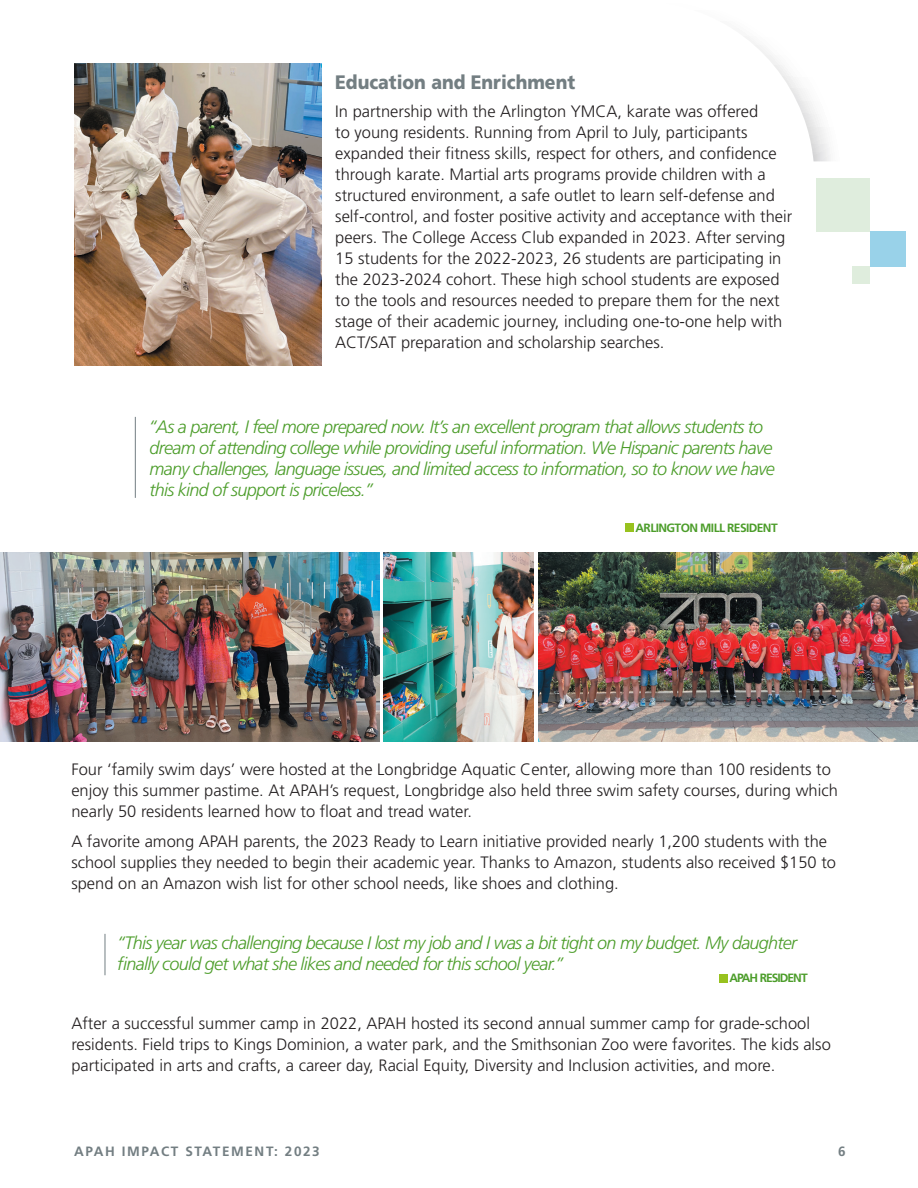
<style>
.page{position:relative;width:918px;height:1188px;background:#fff}
.page>*{position:absolute;margin:0;border:0;box-sizing:border-box;transform-origin:0 0}
.H3-gray{font:900 19.5px "Frutiger LT Std";color:#737e82;scale:.9 1}
.t1{font:italic 300 18px/21px "Frutiger LT Std";letter-spacing:-.04em;color:#4c9d2a}
.body_copy{font:300 16.5px/21px "Frutiger LT Std";color:#231f20}
.t2{font:700 13.5px "Frutiger LT Std";letter-spacing:.12em;color:#737e82}
.quotee{font:700 12px "Frutiger LT Std";letter-spacing:-.05em;color:#4c9d2a}
.quotee-2{font:700 12px "Frutiger LT Std";letter-spacing:-.08em;color:#4c9d2a}
</style>
<div class="page">
<svg style="left:744px;top:36px;width:86px;height:125px"></svg>
<div style="left:870px;top:231px;width:35px;height:35px;background:#99d2e9"></div>
<div style="left:852px;top:266px;width:18px;height:18px;background:#dfeddd"></div>
<div style="left:816px;top:178px;width:53px;height:54px;background:#dfeddd"></div>
<img style="left:74px;top:64px;width:248px;height:301px">
<hr style="left:135px;top:417px;width:1px;height:81px;background:#737e82">
<div style="left:625px;top:524px;width:8px;height:8px;background:#98c21f"></div>
<img style="left:384px;top:553px;width:150px;height:189px">
<img style="left:0;top:553px;width:380px;height:189px">
<div style="left:720px;top:974px;width:8px;height:8px;background:#98c21f"></div>
<hr style="left:105px;top:934px;width:1px;height:41px;background:#737e82">
<img style="left:538px;top:553px;width:380px;height:189px">
<p class="H3-gray" style="left:335px;top:70px;width:268px">Education and Enrichment</p>
<p class="body_copy" style="left:335px;top:101px;width:459px">In partnership with the Arlington YMCA, karate was offered<br>to young residents. Running from April to July, participants expanded their fitness skills, respect for others, and confidence through karate. Martial arts programs provide children with a structured environment, a safe outlet to learn self-defense and self-control, and foster positive activity and acceptance with their peers. The College Access Club expanded in 2023. After serving 15 students for the 2022-2023, 26 students are participating in the 2023-2024 cohort. These high school students are exposed to the tools and resources needed to prepare them for the next stage of their academic journey, including one-to-one help with ACT/SAT preparation and scholarship searches.</p>
<p class="t1" style="left:149px;top:416px;width:627px">“As a parent, I feel more prepared now. It’s an excellent program that allows students to dream of attending college while providing useful information. We Hispanic parents have many challenges, language issues, and limited access to information, so to know we have this kind of support is priceless.”</p>
<p class="quotee" style="left:636px;top:520px;width:144px">ARLINGTON MILL RESIDENT</p>
<p class="body_copy" style="left:71px;top:759px;width:768px">Four ‘family swim days’ were hosted at the Longbridge Aquatic Center, allowing more than 100 residents to enjoy this summer pastime. At APAH’s request, Longbridge also held three swim safety courses, during which nearly 50 residents learned how to float and tread water.</p>
<p class="body_copy" style="left:71px;top:831px;width:766px">A favorite among APAH parents, the 2023 Ready to Learn initiative provided nearly 1,200 students with the school supplies they needed to begin their academic year. Thanks to Amazon, students also received $150 to spend on an Amazon wish list for other school needs, like shoes and clothing.</p>
<p class="t1" style="left:117px;top:933px;width:681px">“This year was challenging because I lost my job and I was a bit tight on my budget. My daughter finally could get what she likes and needed for this school year.”</p>
<p class="quotee-2" style="left:729px;top:971px;width:80px">APAH RESIDENT</p>
<p class="body_copy" style="left:71px;top:1013px;width:761px">After a successful summer camp in 2022, APAH hosted its second annual summer camp for grade-school residents. Field trips to Kings Dominion, a water park, and the Smithsonian Zoo were favorites. The kids also participated in arts and crafts, a career day, Racial Equity, Diversity and Inclusion activities, and more.</p>
<p class="t2" style="left:74px;top:1143px;width:247px">APAH IMPACT STATEMENT: 2023</p>
<p class="t2" style="left:838px;top:1143px;width:9px">6</p>
</div>
